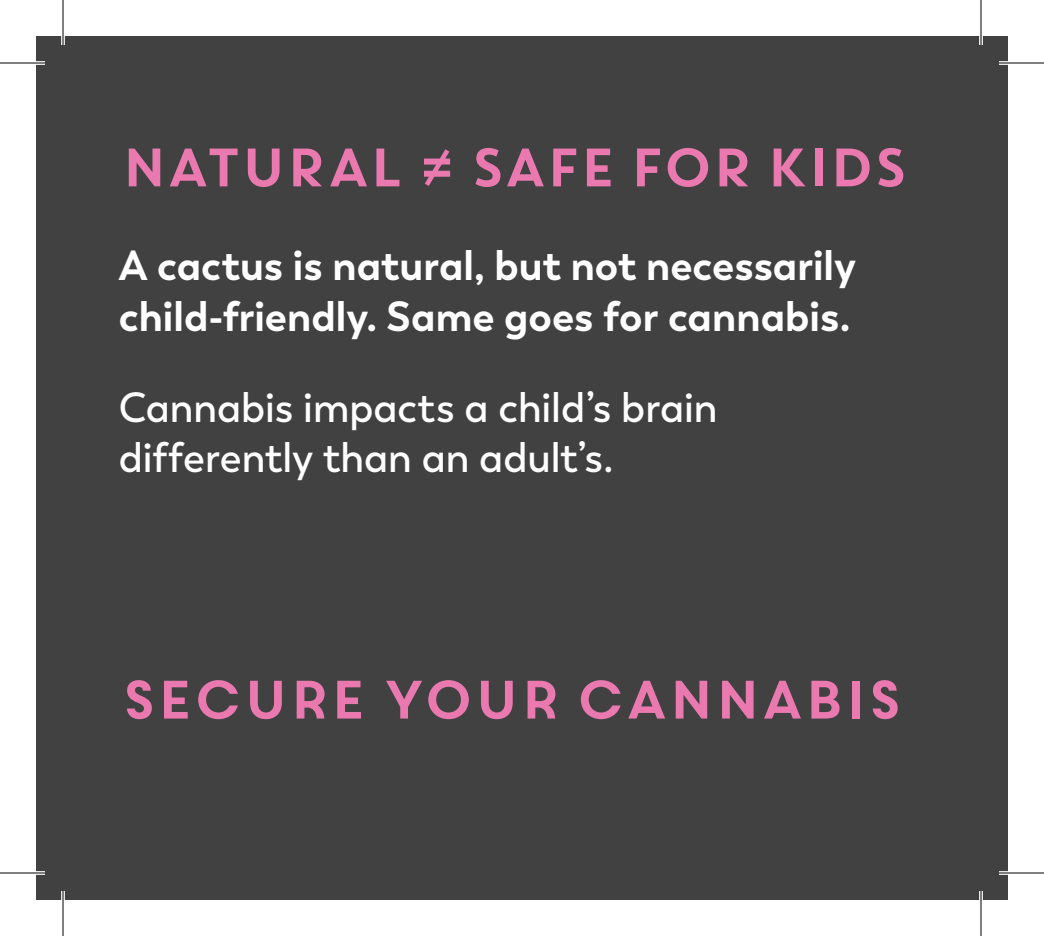
<style>
.page{position:relative;width:1044px;height:936px;background:#fff}
.page>*{position:absolute;margin:0;border:0;box-sizing:border-box;transform-origin:0 0}
.t1{font:54px "Core Circus";letter-spacing:-.115em;color:#ea79b0}
.t2{font:54px "Core Circus";letter-spacing:-.095em;color:#ea79b0}
.t3{font:700 42px/50.4px "Trenda";color:#fff}
.t4{font:600 42px/50.4px "Trenda";color:#fff}
</style>
<div class="page">
<div style="left:36px;top:36px;width:972px;height:864px;background:#414141"></div>
<svg style="left:36px;top:61px;width:9px;height:4px"></svg>
<svg style="left:999px;top:61px;width:9px;height:4px"></svg>
<svg style="left:36px;top:871px;width:9px;height:4px"></svg>
<svg style="left:999px;top:871px;width:9px;height:4px"></svg>
<svg style="left:61px;top:36px;width:4px;height:9px"></svg>
<svg style="left:61px;top:891px;width:4px;height:9px"></svg>
<svg style="left:979px;top:36px;width:4px;height:9px"></svg>
<svg style="left:979px;top:891px;width:4px;height:9px"></svg>
<hr style="left:0;top:62px;width:45px;height:2px;background:#000">
<hr style="left:999px;top:62px;width:45px;height:2px;background:#000">
<hr style="left:0;top:872px;width:45px;height:2px;background:#000">
<hr style="left:999px;top:872px;width:45px;height:2px;background:#000">
<hr style="left:62px;top:0;width:2px;height:45px;background:#000">
<hr style="left:62px;top:891px;width:2px;height:45px;background:#000">
<hr style="left:980px;top:0;width:2px;height:45px;background:#000">
<hr style="left:980px;top:891px;width:2px;height:45px;background:#000">
<p class="t1" style="left:119px;top:131px;width:793px">NATURAL ≠ SAFE FOR KIDS</p>
<p class="t3" style="left:119px;top:241px;width:739px">A cactus is natural, but not necessarily child-friendly. Same goes for cannabis.</p>
<p class="t4" style="left:119px;top:382px;width:600px">Cannabis impacts a child’s brain differently than an adult’s.</p>
<p class="t2" style="left:119px;top:663px;width:788px">SECURE YOUR CANNABIS</p>
</div>
